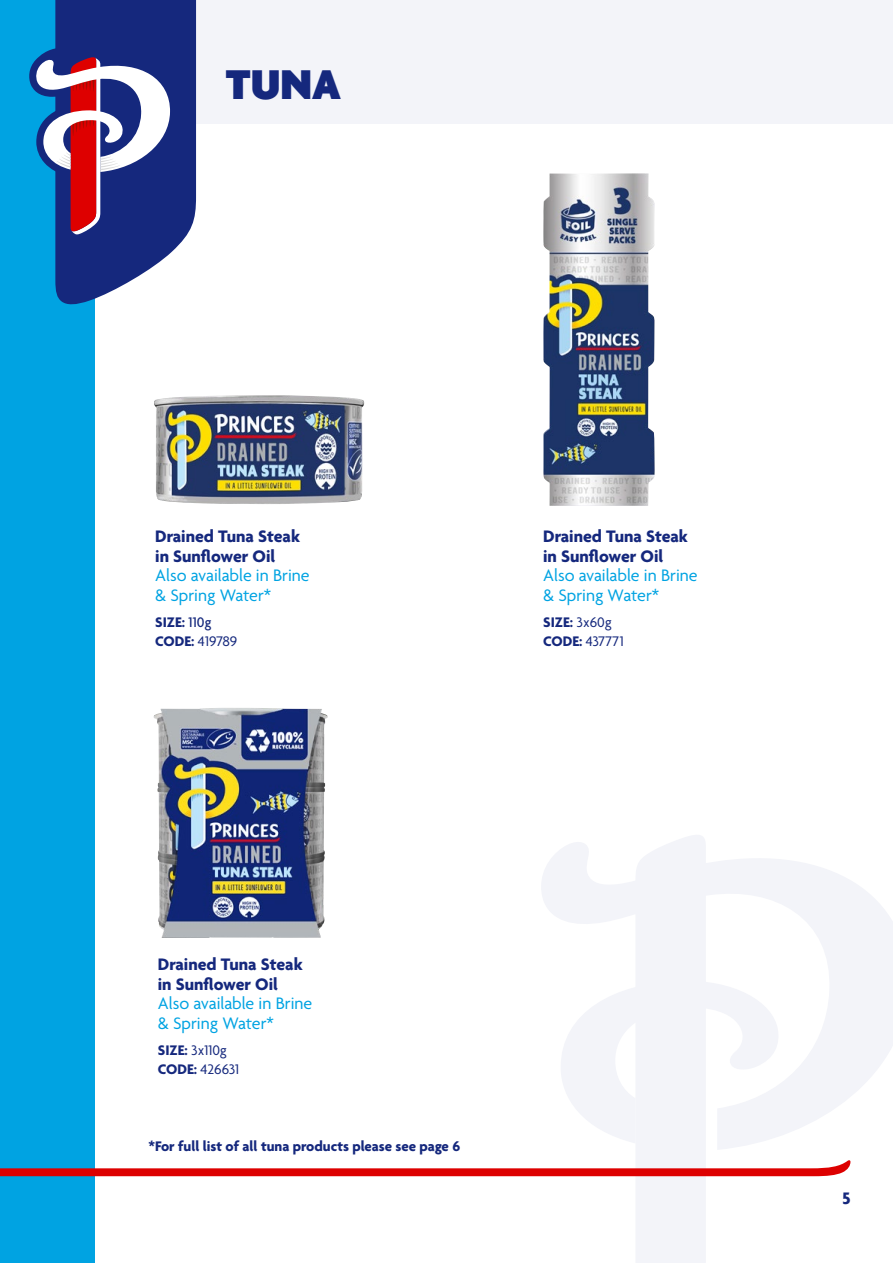
<style>
.page{position:relative;width:893px;height:1263px;background:#fff}
.page>*{position:absolute;margin:0;border:0;box-sizing:border-box;transform-origin:0 0}
.t1{font:900 45px "Agenda";color:#15287d}
.t2{font:18px/19.5px "Agenda";color:#00a3e2}
.t3{font:700 18px/19.5px "Agenda";color:#15287d}
.t4{font:700 15px/19.5px "Agenda";color:#15287d}
.t5{font:15px/19.5px "Agenda";color:#15287d}
.s1{font-weight:500}
.s2{font-weight:400}
.s3{font-weight:700}
</style>
<div class="page">
<svg style="left:851px;top:881px;width:42px;height:215px;fill:#f3f4f9"></svg>
<div style="left:176px;top:0;width:717px;height:124px;background:#f3f4f9"></div>
<div style="left:0;top:0;width:95px;height:1263px;background:#00a3e2"></div>
<svg style="left:0;top:835px;width:851px;height:428px"></svg>
<svg style="left:29px;top:0;width:167px;height:305px"></svg>
<img style="left:543px;top:173px;width:112px;height:333px">
<img style="left:153px;top:708px;width:175px;height:230px">
<img style="left:154px;top:395px;width:210px;height:109px">
<h1 class="t1" style="left:226px;top:60px;width:116px">TUNA</h1>
<p class="t3" style="left:155px;top:528px;width:146px">Drained Tuna Steak in Sunflower Oil</p>
<p class="t2" style="left:155px;top:567px;width:156px">Also available in Brine &amp; Spring Water*</p>
<p class="t4" style="left:155px;top:613px;width:84px">SIZE: <span class="s1">110g<br></span>CODE: <span class="s2">419789</span></p>
<p class="t3" style="left:543px;top:528px;width:146px">Drained Tuna Steak in Sunflower Oil</p>
<p class="t2" style="left:543px;top:567px;width:156px">Also available in Brine &amp; Spring Water*</p>
<p class="t5" style="left:543px;top:613px;width:82px"><span class="s3">SIZE:</span> 3x60g<br><span class="s3">CODE:</span> 437771</p>
<p class="t3" style="left:158px;top:956px;width:146px">Drained Tuna Steak in Sunflower Oil</p>
<p class="t2" style="left:158px;top:995px;width:156px">Also available in Brine &amp; Spring Water*</p>
<p class="t5" style="left:158px;top:1041px;width:83px"><span class="s3">SIZE:</span> 3x110g<br><span class="s3">CODE:</span> 426631</p>
<p class="t4" style="left:148px;top:1137px;width:313px">*For full list of all tuna products please see page 6</p>
<p class="t3" style="left:842px;top:1189px;width:10px">5</p>
</div>
